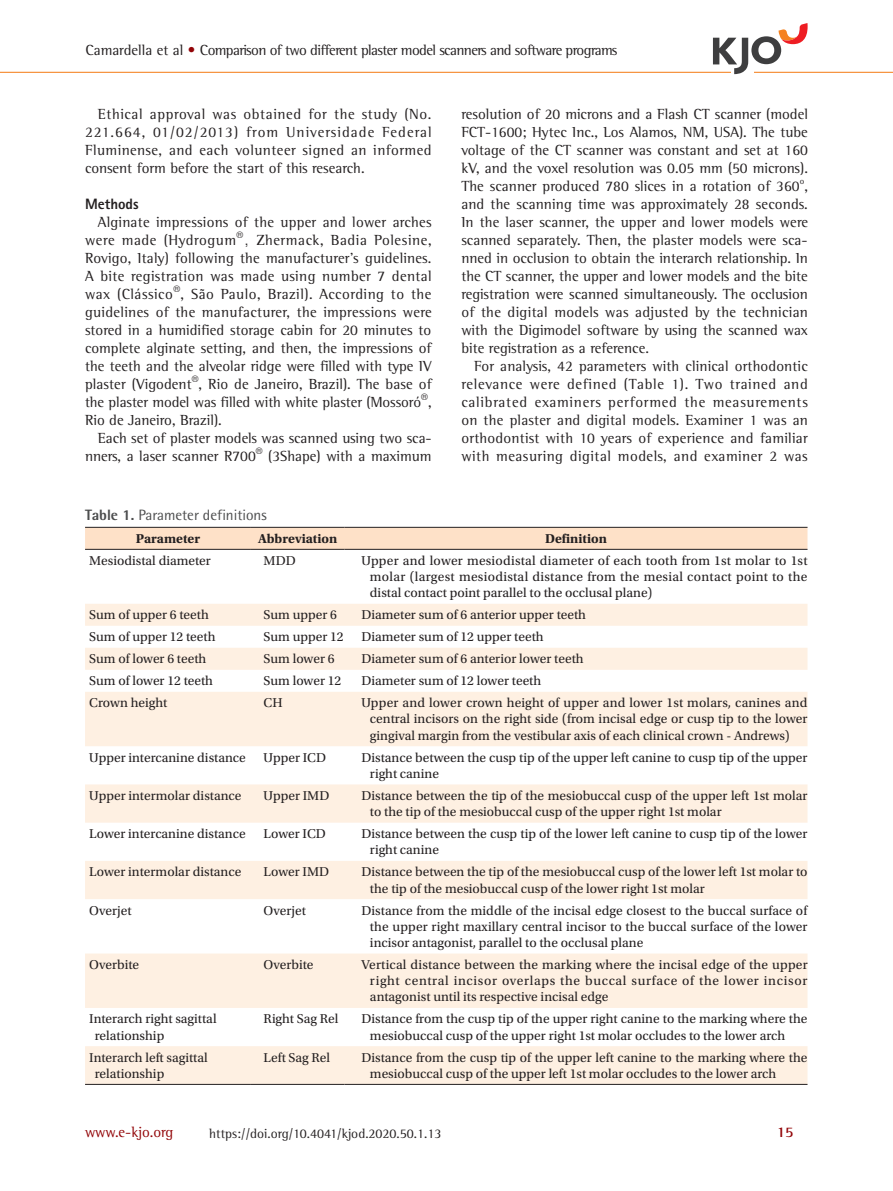
<style>
.page{position:relative;width:893px;height:1191px;background:#fff}
.page>*{position:absolute;margin:0;border:0;box-sizing:border-box;transform-origin:0 0}
.t1{font:15px/18px "Rotis Semi Serif Std";color:#231f20;text-align:justify}
.t2{font:15px "Rotis Semi Serif Std";letter-spacing:-.04em;color:#231f20}
.t3{font:15px "Rotis Semi Sans Std";color:#4b4c4d}
.t4{font:15px "Rotis Semi Serif Std";color:#920407}
.t5{font:800 15px "Rotis Sans Serif Std";color:#231f20}
.t6{font:700 15px "Rotis Semi Serif Std";color:#920407}
.t7{font:13.5px/16.2px "Utopia Std";color:#231f20}
.t8{font:13.5px "Rotis Semi Serif Std";color:#231f20}
.t9{font:700 13.5px "Utopia Std";color:#231f20}
.t10{font:8.7px "Dotum";color:#231f20}
.t11{font:8.7px "Rotis Semi Serif Std";color:#231f20}
.s1{color:#920407}
.s2{font-family:"Dotum"}
.s3{font-weight:800}
</style>
<div class="page">
<hr style="left:0;top:72px;width:893px;height:1px;background:#f58220">
<svg style="left:713px;top:23px;width:95px;height:51px"></svg>
<div style="left:85px;top:528px;width:722px;height:21px;background:#fee1c8"></div>
<svg style="left:85px;top:604px;width:722px;height:480px;fill:#fef0e2"></svg>
<hr style="left:85px;top:527px;width:166px;height:1px;background:#231f20">
<hr style="left:251px;top:527px;width:93px;height:1px;background:#231f20">
<hr style="left:344px;top:527px;width:463px;height:1px;background:#231f20">
<hr style="left:85px;top:549px;width:166px;height:1px;background:#231f20">
<hr style="left:251px;top:549px;width:93px;height:1px;background:#231f20">
<hr style="left:344px;top:549px;width:463px;height:1px;background:#231f20">
<hr style="left:85px;top:1084px;width:166px;height:1px;background:#231f20">
<hr style="left:251px;top:1084px;width:93px;height:1px;background:#231f20">
<hr style="left:344px;top:1084px;width:463px;height:1px;background:#231f20">
<p class="t2" style="left:85px;top:41px;width:534px">Camardella et al <span class="s1">•</span> Comparison of two different plaster model scanners and software programs</p>
<p class="t1" style="left:85px;top:105px;width:348px;text-indent:13px">Ethical approval was obtained for the study (No.<br>221.664, 01/02/2013) from Universidade Federal Fluminense, and each volunteer signed an informed consent form before the start of this research.</p>
<p class="t5" style="left:85px;top:194px;width:55px">Methods</p>
<p class="t1" style="left:85px;top:213px;width:348px;text-indent:13px">Alginate impressions of the upper and lower arches were made (Hydrogum</p>
<p class="t10" style="left:237px;top:231px;width:8px">®</p>
<p class="t1" style="left:85px;top:231px;width:348px;text-indent:159px"><span class="s2">,</span> Zhermack, Badia Polesine, Rovigo, Italy) following the manufacturer’s guidelines.<br>A bite registration was made using number 7 dental wax (Clássico</p>
<p class="t10" style="left:173px;top:285px;width:8px">®</p>
<p class="t1" style="left:85px;top:285px;width:348px;text-indent:95px">, São Paulo, Brazil). According to the guidelines of the manufacturer, the impressions were stored in a humidified storage cabin for 20 minutes to complete alginate setting, and then, the impressions of the teeth and the alveolar ridge were filled with type IV plaster (Vigodent</p>
<p class="t10" style="left:192px;top:375px;width:8px">®</p>
<p class="t1" style="left:85px;top:375px;width:348px;text-indent:114px">, Rio de Janeiro, Brazil). The base of the plaster model was filled with white plaster (Mossoró</p>
<p class="t10" style="left:421px;top:393px;width:8px">®</p>
<p class="t1" style="left:428px;top:393px;width:5px">,</p>
<p class="t1" style="left:85px;top:411px;width:138px">Rio de Janeiro, Brazil).</p>
<p class="t1" style="left:98px;top:429px;width:334px">Each set of plaster models was scanned using two sca-</p>
<p class="t1" style="left:85px;top:447px;width:172px">nners, a laser scanner R700</p>
<p class="t10" style="left:256px;top:447px;width:8px">®</p>
<p class="t1" style="left:268px;top:447px;width:165px">(3Shape) with a maximum</p>
<p class="t1" style="left:461px;top:105px;width:348px">resolution of 20 microns and a Flash CT scanner (model FCT-1600; Hytec Inc., Los Alamos, NM, USA). The tube voltage of the CT scanner was constant and set at 160 kV, and the voxel resolution was 0.05 mm (50 microns).<br>The scanner produced 780 slices in a rotation of 360 ,</p>
<p class="t11" style="left:800px;top:176px;width:6px">o</p>
<p class="t1" style="left:461px;top:195px;width:348px;text-align:left">and the scanning time was approximately 28 seconds.<br>In the laser scanner, the upper and lower models were scanned separately. Then, the plaster models were sca&shy;nned in occlusion to obtain the interarch relationship. In the CT scanner, the upper and lower models and the bite registration were scanned simultaneously. The occlusion of the digital models was adjusted by the technician with the Digimodel software by using the scanned wax bite registration as a reference.</p>
<p class="t1" style="left:461px;top:357px;width:348px;text-indent:13px">For analysis, 42 parameters with clinical orthodontic relevance were defined (Table 1). Two trained and calibrated examiners performed the measurements on the plaster and digital models. Examiner 1 was an orthodontist with 10 years of experience and familiar with measuring digital models, and examiner 2 was</p>
<p class="t3" style="left:85px;top:506px;width:183px"><span class="s3">Table 1.</span> Parameter definitions</p>
<p class="t9" style="left:136px;top:530px;width:66px">Parameter</p>
<p class="t9" style="left:258px;top:530px;width:81px">Abbreviation</p>
<p class="t9" style="left:545px;top:530px;width:63px">Definition</p>
<p class="t7" style="left:89px;top:552px;width:123px">Mesiodistal diameter</p>
<p class="t7" style="left:264px;top:552px;width:34px">MDD</p>
<p class="t7" style="left:370px;top:552px;width:439px;text-align:justify;text-indent:-9px">Upper and lower mesiodistal diameter of each tooth from 1st molar to 1st molar (largest mesiodistal distance from the mesial contact point to the distal contact point parallel to the occlusal plane)</p>
<p class="t7" style="left:89px;top:607px;width:121px">Sum of upper 6 teeth</p>
<p class="t7" style="left:264px;top:607px;width:75px">Sum upper 6</p>
<p class="t7" style="left:361px;top:607px;width:226px">Diameter sum of 6 anterior upper teeth</p>
<p class="t7" style="left:89px;top:629px;width:128px">Sum of upper 12 teeth</p>
<p class="t7" style="left:264px;top:629px;width:82px">Sum upper 12</p>
<p class="t7" style="left:361px;top:629px;width:184px">Diameter sum of 12 upper teeth</p>
<p class="t7" style="left:89px;top:651px;width:119px">Sum of lower 6 teeth</p>
<p class="t7" style="left:264px;top:651px;width:72px">Sum lower 6</p>
<p class="t7" style="left:361px;top:651px;width:224px">Diameter sum of 6 anterior lower teeth</p>
<p class="t7" style="left:89px;top:673px;width:125px">Sum of lower 12 teeth</p>
<p class="t7" style="left:264px;top:673px;width:79px">Sum lower 12</p>
<p class="t7" style="left:361px;top:673px;width:181px">Diameter sum of 12 lower teeth</p>
<p class="t7" style="left:89px;top:695px;width:79px">Crown height</p>
<p class="t7" style="left:264px;top:695px;width:21px">CH</p>
<p class="t7" style="left:370px;top:695px;width:439px;text-align:justify;text-indent:-9px">Upper and lower crown height of upper and lower 1st molars, canines and central incisors on the right side (from incisal edge or cusp tip to the lower gingival margin from the vestibular axis of each clinical crown - Andrews)</p>
<p class="t7" style="left:89px;top:749px;width:158px">Upper intercanine distance</p>
<p class="t7" style="left:264px;top:749px;width:64px">Upper ICD</p>
<p class="t7" style="left:370px;top:749px;width:439px;text-indent:-9px">Distance between the cusp tip of the upper left canine to cusp tip of the upper right canine</p>
<p class="t7" style="left:89px;top:787px;width:154px">Upper intermolar distance</p>
<p class="t7" style="left:264px;top:787px;width:67px">Upper IMD</p>
<p class="t7" style="left:370px;top:787px;width:439px;text-indent:-9px">Distance between the tip of the mesiobuccal cusp of the upper left 1st molar to the tip of the mesiobuccal cusp of the upper right 1st molar</p>
<p class="t7" style="left:89px;top:826px;width:158px">Lower intercanine distance</p>
<p class="t7" style="left:264px;top:826px;width:64px">Lower ICD</p>
<p class="t7" style="left:370px;top:826px;width:439px;text-indent:-9px">Distance between the cusp tip of the lower left canine to cusp tip of the lower right canine</p>
<p class="t7" style="left:89px;top:864px;width:154px">Lower intermolar distance</p>
<p class="t7" style="left:264px;top:864px;width:67px">Lower IMD</p>
<p class="t7" style="left:370px;top:864px;width:439px;text-indent:-9px">Distance between the tip of the mesiobuccal cusp of the lower left 1st molar to the tip of the mesiobuccal cusp of the lower right 1st molar</p>
<p class="t7" style="left:89px;top:902px;width:44px">Overjet</p>
<p class="t7" style="left:264px;top:902px;width:44px">Overjet</p>
<p class="t7" style="left:370px;top:902px;width:439px;text-align:justify;text-indent:-9px">Distance from the middle of the incisal edge closest to the buccal surface of the upper right maxillary central incisor to the buccal surface of the lower incisor antagonist, parallel to the occlusal plane</p>
<p class="t7" style="left:89px;top:956px;width:51px">Overbite</p>
<p class="t7" style="left:264px;top:956px;width:51px">Overbite</p>
<p class="t7" style="left:370px;top:956px;width:439px;text-align:justify;text-indent:-9px">Vertical distance between the marking where the incisal edge of the upper right central incisor overlaps the buccal surface of the lower incisor antagonist until its respective incisal edge</p>
<p class="t7" style="left:95px;top:1011px;width:123px;text-indent:-6px">Interarch right sagittal relationship</p>
<p class="t7" style="left:264px;top:1011px;width:76px">Right Sag Rel</p>
<p class="t7" style="left:370px;top:1011px;width:439px;text-indent:-9px">Distance from the cusp tip of the upper right canine to the marking where the mesiobuccal cusp of the upper right 1st molar occludes to the lower arch</p>
<p class="t7" style="left:95px;top:1049px;width:114px;text-indent:-6px">Interarch left sagittal relationship</p>
<p class="t7" style="left:264px;top:1049px;width:68px">Left Sag Rel</p>
<p class="t7" style="left:370px;top:1049px;width:439px;text-indent:-9px">Distance from the cusp tip of the upper left canine to the marking where the mesiobuccal cusp of the upper left 1st molar occludes to the lower arch</p>
<p class="t4" style="left:85px;top:1122px;width:90px">www.e-kjo.org</p>
<p class="t8" style="left:209px;top:1125px;width:234px">https://doi.org/10.4041/kjod.2020.50.1.13</p>
<p class="t6" style="left:777px;top:1122px;width:18px">15</p>
</div>
